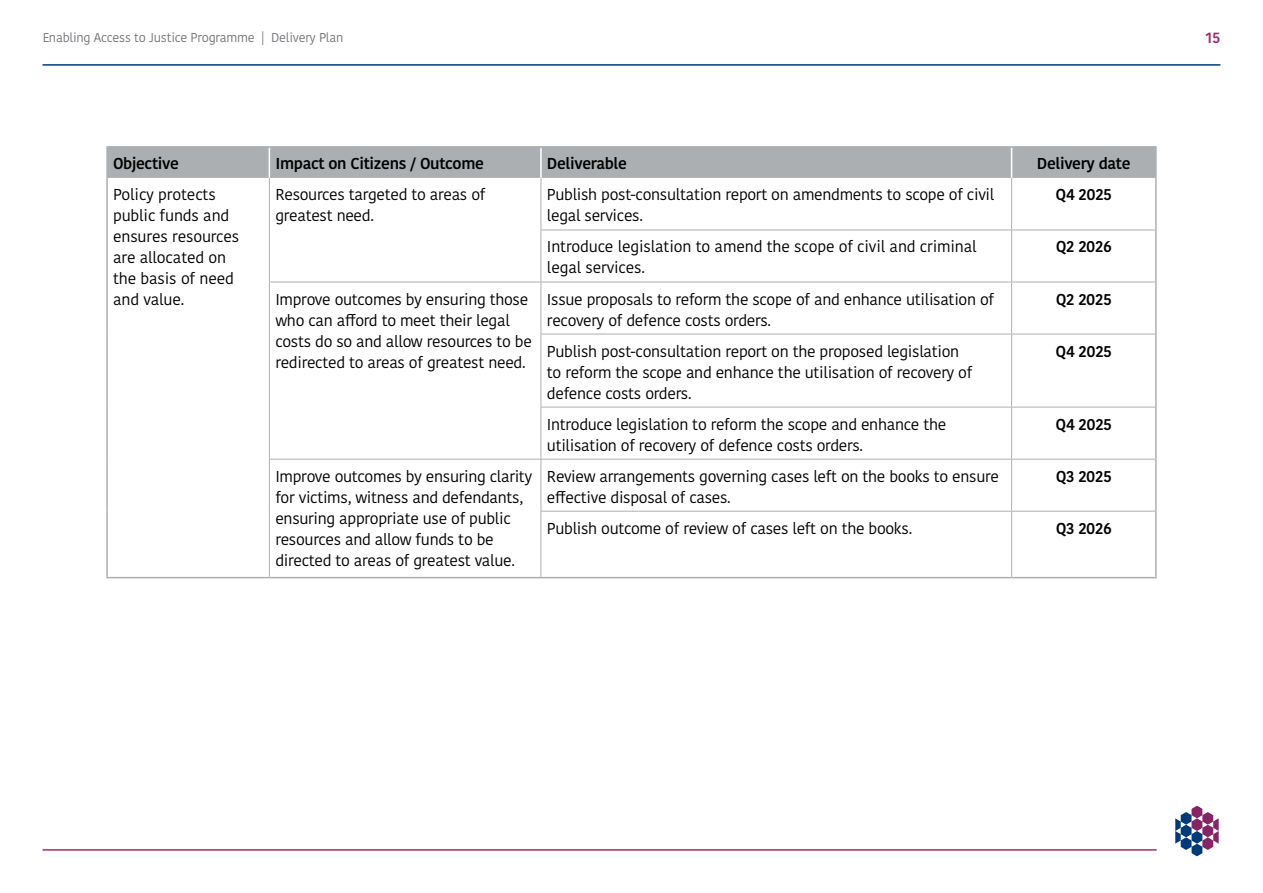
<style>
.page{position:relative;width:1263px;height:893px;background:#fff}
.page>*{position:absolute;margin:0;border:0;box-sizing:border-box;transform-origin:0 0}
.t1{font:15.75px/21px "Kohinoor Bangla";letter-spacing:-.02em;color:#000}
.t2{font:600 15.75px "Kohinoor Bangla";letter-spacing:-.02em;color:#000}
.t3{font:600 15px "Kohinoor Bangla";color:#a02a70}
.t4{font:12.75px "Kohinoor Bangla";letter-spacing:-.02em;color:#74777b}
</style>
<div class="page">
<hr style="left:43px;top:849px;width:1114px;height:2px;background:#a02a70">
<hr style="left:43px;top:64px;width:1177px;height:2px;background:#003a78">
<svg style="left:1175px;top:806px;width:44px;height:50px"></svg>
<div style="left:108px;top:148px;width:1047px;height:30px;background:#acafb1"></div>
<hr style="left:106px;top:178px;width:2px;height:52px;background:#acafb1">
<hr style="left:1155px;top:178px;width:2px;height:52px;background:#acafb1">
<hr style="left:106px;top:230px;width:2px;height:52px;background:#acafb1">
<hr style="left:1155px;top:230px;width:2px;height:52px;background:#acafb1">
<hr style="left:106px;top:282px;width:2px;height:52px;background:#acafb1">
<hr style="left:1155px;top:282px;width:2px;height:52px;background:#acafb1">
<hr style="left:106px;top:334px;width:2px;height:73px;background:#acafb1">
<hr style="left:1155px;top:334px;width:2px;height:73px;background:#acafb1">
<hr style="left:106px;top:407px;width:2px;height:52px;background:#acafb1">
<hr style="left:1155px;top:407px;width:2px;height:52px;background:#acafb1">
<hr style="left:106px;top:459px;width:2px;height:52px;background:#acafb1">
<hr style="left:1155px;top:459px;width:2px;height:52px;background:#acafb1">
<hr style="left:106px;top:511px;width:2px;height:66px;background:#acafb1">
<hr style="left:1155px;top:511px;width:2px;height:66px;background:#acafb1">
<hr style="left:269px;top:148px;width:1px;height:30px;background:#fff">
<hr style="left:540px;top:148px;width:2px;height:30px;background:#fff">
<hr style="left:1011px;top:148px;width:1px;height:30px;background:#fff">
<hr style="left:106px;top:146px;width:163px;height:2px;background:#acafb1">
<hr style="left:106px;top:148px;width:2px;height:30px;background:#acafb1">
<hr style="left:269px;top:146px;width:272px;height:2px;background:#acafb1">
<hr style="left:541px;top:146px;width:470px;height:2px;background:#acafb1">
<hr style="left:1011px;top:146px;width:146px;height:2px;background:#acafb1">
<hr style="left:1155px;top:148px;width:2px;height:30px;background:#acafb1">
<hr style="left:106px;top:577px;width:163px;height:1px;background:#acafb1">
<hr style="left:269px;top:577px;width:272px;height:1px;background:#acafb1">
<hr style="left:541px;top:577px;width:470px;height:1px;background:#acafb1">
<hr style="left:1011px;top:577px;width:146px;height:1px;background:#acafb1">
<hr style="left:269px;top:178px;width:1px;height:52px;background:#acafb1">
<hr style="left:269px;top:230px;width:1px;height:52px;background:#acafb1">
<hr style="left:541px;top:178px;width:1px;height:52px;background:#acafb1">
<hr style="left:1011px;top:178px;width:1px;height:52px;background:#acafb1">
<hr style="left:541px;top:230px;width:470px;height:1px;background:#acafb1">
<hr style="left:541px;top:230px;width:1px;height:52px;background:#acafb1">
<hr style="left:1011px;top:230px;width:144px;height:1px;background:#acafb1">
<hr style="left:1011px;top:230px;width:1px;height:52px;background:#acafb1">
<hr style="left:269px;top:282px;width:272px;height:1px;background:#acafb1">
<hr style="left:269px;top:282px;width:1px;height:52px;background:#acafb1">
<hr style="left:269px;top:334px;width:1px;height:73px;background:#acafb1">
<hr style="left:269px;top:407px;width:1px;height:52px;background:#acafb1">
<hr style="left:541px;top:282px;width:470px;height:1px;background:#acafb1">
<hr style="left:541px;top:282px;width:1px;height:52px;background:#acafb1">
<hr style="left:1011px;top:282px;width:144px;height:1px;background:#acafb1">
<hr style="left:1011px;top:282px;width:1px;height:52px;background:#acafb1">
<hr style="left:541px;top:334px;width:470px;height:1px;background:#acafb1">
<hr style="left:541px;top:334px;width:1px;height:73px;background:#acafb1">
<hr style="left:1011px;top:334px;width:144px;height:1px;background:#acafb1">
<hr style="left:1011px;top:334px;width:1px;height:73px;background:#acafb1">
<hr style="left:541px;top:407px;width:470px;height:1px;background:#acafb1">
<hr style="left:541px;top:407px;width:1px;height:52px;background:#acafb1">
<hr style="left:1011px;top:407px;width:144px;height:1px;background:#acafb1">
<hr style="left:1011px;top:407px;width:1px;height:52px;background:#acafb1">
<hr style="left:269px;top:459px;width:272px;height:1px;background:#acafb1">
<hr style="left:269px;top:459px;width:1px;height:52px;background:#acafb1">
<hr style="left:269px;top:511px;width:1px;height:66px;background:#acafb1">
<hr style="left:541px;top:459px;width:470px;height:1px;background:#acafb1">
<hr style="left:541px;top:459px;width:1px;height:52px;background:#acafb1">
<hr style="left:1011px;top:459px;width:144px;height:1px;background:#acafb1">
<hr style="left:1011px;top:459px;width:1px;height:52px;background:#acafb1">
<hr style="left:541px;top:511px;width:470px;height:1px;background:#acafb1">
<hr style="left:541px;top:512px;width:1px;height:65px;background:#acafb1">
<hr style="left:1011px;top:511px;width:144px;height:1px;background:#acafb1">
<hr style="left:1011px;top:512px;width:1px;height:65px;background:#acafb1">
<p class="t4" style="left:43px;top:28px;width:302px">Enabling Access to Justice Programme | Delivery Plan</p>
<p class="t3" style="left:1205px;top:25px;width:16px">15</p>
<p class="t2" style="left:113px;top:151px;width:67px">Objective</p>
<p class="t2" style="left:275px;top:151px;width:210px">Impact on Citizens / Outcome</p>
<p class="t2" style="left:547px;top:151px;width:81px">Deliverable</p>
<p class="t2" style="left:1037px;top:151px;width:95px">Delivery date</p>
<p class="t1" style="left:113px;top:184px;width:128px">Policy protects public funds and ensures resources are allocated on the basis of need and value.</p>
<p class="t1" style="left:275px;top:184px;width:212px">Resources targeted to areas of greatest need.</p>
<p class="t1" style="left:547px;top:184px;width:449px">Publish post-consultation report on amendments to scope of civil legal services.</p>
<p class="t2" style="left:1055px;top:182px;width:58px">Q4 2025</p>
<p class="t1" style="left:547px;top:236px;width:431px">Introduce legislation to amend the scope of civil and criminal legal services.</p>
<p class="t2" style="left:1056px;top:234px;width:58px">Q2 2026</p>
<p class="t1" style="left:275px;top:288px;width:258px">Improve outcomes by ensuring those who can afford to meet their legal costs do so and allow resources to be redirected to areas of greatest need.</p>
<p class="t1" style="left:547px;top:288px;width:449px">Issue proposals to reform the scope of and enhance utilisation of recovery of defence costs orders.</p>
<p class="t2" style="left:1056px;top:286px;width:58px">Q2 2025</p>
<p class="t1" style="left:547px;top:340px;width:427px">Publish post-consultation report on the proposed legislation to reform the scope and enhance the utilisation of recovery of defence costs orders.</p>
<p class="t2" style="left:1055px;top:338px;width:58px">Q4 2025</p>
<p class="t1" style="left:547px;top:413px;width:401px">Introduce legislation to reform the scope and enhance the utilisation of recovery of defence costs orders.</p>
<p class="t2" style="left:1055px;top:411px;width:58px">Q4 2025</p>
<p class="t1" style="left:275px;top:465px;width:258px">Improve outcomes by ensuring clarity for victims, witness and defendants, ensuring appropriate use of public resources and allow funds to be directed to areas of greatest value.</p>
<p class="t1" style="left:547px;top:465px;width:453px">Review arrangements governing cases left on the books to ensure effective disposal of cases.</p>
<p class="t2" style="left:1056px;top:463px;width:58px">Q3 2025</p>
<p class="t1" style="left:547px;top:517px;width:367px">Publish outcome of review of cases left on the books.</p>
<p class="t2" style="left:1056px;top:515px;width:58px">Q3 2026</p>
</div>
